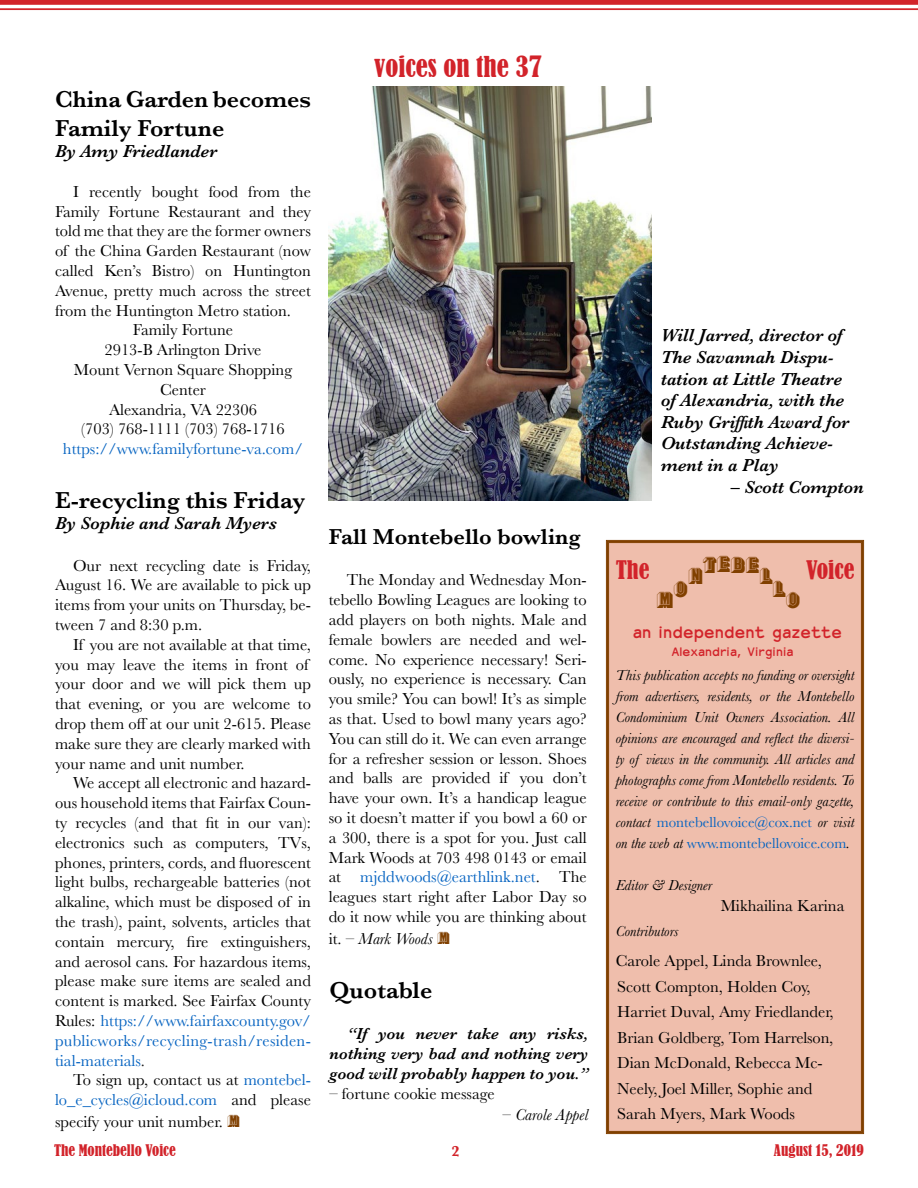
<style>
.page{position:relative;width:918px;height:1188px;background:#fff}
.page>*{position:absolute;margin:0;border:0;box-sizing:border-box;transform-origin:0 0}
.t1{font:condensed 27px "Bernard";color:#d2232a}
.t2{font:600 24px/28.8px "Baskerville";color:#000}
.t3{font:24px "Buxom D";color:#804000}
.t4{font:condensed 24px "Bernard";color:#d2232a}
.t5{font:600 22.5px "Baskerville";color:#000}
.t6{font:italic 600 18px/21.6px "Baskerville";color:#000}
.t7{font:18px "Abolon";color:#d2232a}
.t8{font:16.5px/19.8px "Baskerville";color:#000;text-align:justify}
.t9{font:16.5px/19.8px "Baskerville";color:#0563c1;text-align:right}
.t10{font:italic 600 16.5px/19.8px "Baskerville";color:#000;text-align:justify}
.t11{font:italic 16.5px "Baskerville";color:#000}
.t12{font:italic 15px/21px "Baskerville";color:#000;text-align:justify}
.t13{font:condensed 15px "Bernard";color:#d2232a}
.t14{font:700 15px "Baskerville";color:#d2232a}
.t15{font:13.5px "Abolon";color:#d2232a}
.s1{color:#0563c1}
.s2{color:#191919}
.s3{color:#000}
.s4{font-family:"Buxom D";font-size:18px;color:#804000}
.s5{font-style:normal}
.s6{font-family:"Buxom D";font-style:normal;font-size:18px;color:#804000}
.s7{font-style:normal;color:#0563c1}
</style>
<div class="page">
<div style="left:0;top:0;width:918px;height:5px;background:#d2232a"></div>
<hr style="left:0;top:8px;width:918px;height:2px;background:#d2232a">
<div style="left:606px;top:540px;width:258px;height:594px;background:#efbeac"></div>
<div style="left:608px;top:542px;width:254px;height:590px;border:1px solid #804000"></div>
<img style="left:329px;top:86px;width:322px;height:415px">
<h2 class="t2" style="left:55px;top:84px;width:257px">China Garden becomes<br>Family Fortune</h2>
<p class="t6" style="left:55px;top:141px;width:164px">By Amy Friedlander</p>
<p class="t8" style="left:73px;top:182px;width:239px">I recently bought food from the</p>
<p class="t8" style="left:55px;top:202px;width:257px">Family Fortune Restaurant and they</p>
<p class="t8" style="left:55px;top:221px;width:257px">told me that they are the former owners</p>
<p class="t8" style="left:55px;top:241px;width:257px">of the China Garden Restaurant (now</p>
<p class="t8" style="left:55px;top:261px;width:257px">called Ken’s Bistro) on Huntington</p>
<p class="t8" style="left:55px;top:281px;width:257px">Avenue, pretty much across the street</p>
<p class="t8" style="left:55px;top:301px;width:238px">from the Huntington Metro station.</p>
<p class="t8" style="left:133px;top:320px;width:102px">Family Fortune</p>
<p class="t8" style="left:105px;top:340px;width:158px">2913-B Arlington Drive</p>
<p class="t8" style="left:74px;top:360px;width:220px">Mount Vernon Square Shopping</p>
<p class="t8" style="left:160px;top:380px;width:47px">Center</p>
<p class="t8" style="left:109px;top:400px;width:149px">Alexandria, VA 22306</p>
<p class="t8" style="left:81px;top:419px;width:205px">(703) 768-1111 (703) 768-1716</p>
<p class="t9" style="left:63px;top:439px;width:242px">https://www.familyfortune-va.com/</p>
<h2 class="t2" style="left:55px;top:485px;width:252px">E-recycling this Friday</h2>
<p class="t6" style="left:55px;top:513px;width:223px">By Sophie and Sarah Myers</p>
<p class="t8" style="left:55px;top:556px;width:257px;text-indent:18px">Our next recycling date is Friday, August 16. We are available to pick up items from your units on Thursday, be&shy;tween 7 and 8:30 p.m.</p>
<p class="t8" style="left:55px;top:635px;width:257px;text-align:left;text-indent:18px">If you are not available at that time, you may leave the items in front of your door and we will pick them up that evening, or you are welcome to drop them off at our unit 2-615. Please make sure they are clearly marked with your name and unit number.</p>
<p class="t8" style="left:55px;top:773px;width:257px;text-indent:18px">We accept all electronic and hazard&shy;ous household items that Fairfax Coun&shy;ty recycles (and that fit in our van): electronics such as computers, TVs, phones, printers, cords, and fluorescent light bulbs, rechargeable batteries (not alkaline, which must be disposed of in the trash), paint, solvents, articles that contain mercury, fire extinguishers, and aerosol cans. For hazardous items, please make sure items are sealed and content is marked. See Fairfax County Rules: <span class="s1">https://www.fairfaxcounty.gov/ publicworks/recycling-trash/residen&shy;tial-materials</span><span class="s2">.</span></p>
<p class="t9" style="left:55px;top:1070px;width:257px"><span class="s3">To sign up, contact us at</span> montebel&shy;lo_e_cycles@icloud.com <span class="s3">and please</span></p>
<p class="t8" style="left:55px;top:1112px;width:186px">specify your unit number. <span class="s4">M</span></p>
<h1 class="t1" style="left:374px;top:51px;width:169px">voices on the 37</h1>
<h3 class="t5" style="left:329px;top:521px;width:253px">Fall Montebello bowling</h3>
<p class="t8" style="left:329px;top:570px;width:260px;text-indent:18px">The Monday and Wednesday Mon&shy;tebello Bowling Leagues are looking to add players on both nights. Male and female bowlers are needed and wel&shy;come. No experience necessary! Seri&shy;ously, no experience is necessary. Can you smile? You can bowl! It’s as simple as that. Used to bowl many years ago?<br>You can still do it. We can even arrange for a refresher session or lesson. Shoes and balls are provided if you don’t have your own. It’s a handicap league so it doesn’t matter if you bowl a 60 or a 300, there is a spot for you. Just call Mark Woods at 703 498 0143 or email at <span class="s1">mjddwoods@earthlink.net</span>. The leagues start right after Labor Day so do it now while you are thinking about</p>
<p class="t11" style="left:329px;top:927px;width:123px"><span class="s5">it.</span> – Mark Woods <span class="s6">M</span></p>
<h2 class="t2" style="left:330px;top:976px;width:104px">Quotable</h2>
<p class="t10" style="left:330px;top:1024px;width:260px;text-indent:18px">“If you never take any risks, nothing very bad and nothing very good will probably happen to you.”</p>
<p class="t8" style="left:330px;top:1084px;width:167px">– fortune cookie message</p>
<p class="t11" style="left:503px;top:1104px;width:87px">– Carole Appel</p>
<p class="t6" style="left:661px;top:325px;width:190px">Will Jarred, director of<br>The Savannah Dispu&shy;tation at Little Theatre of Alexandria, with the<br>Ruby Griffith Award for<br>Outstanding Achieve&shy;ment in a Play</p>
<p class="t6" style="left:731px;top:476px;width:135px">– Scott Compton</p>
<h2 class="t4" style="left:616px;top:556px;width:35px">The</h2>
<h2 class="t3" style="left:688px;top:553px;width:86px">NTEBEL</h2>
<h2 class="t4" style="left:806px;top:556px;width:50px">Voice</h2>
<h2 class="t3" style="left:657px;top:582px;width:33px">MO</h2>
<h2 class="t3" style="left:773px;top:582px;width:29px">LO</h2>
<p class="t7" style="left:633px;top:622px;width:211px">an independent gazette</p>
<p class="t15" style="left:671px;top:644px;width:124px">Alexandria, Virginia</p>
<p class="t12" style="left:616px;top:665px;width:240px">This publication accepts no funding or oversight from advertisers, residents, or the Montebello Condominium Unit Owners Association. All opinions are encouraged and reflect the diversi&shy;ty of views in the community. All articles and photographs come from Montebello residents. To receive or contribute to this email-only gazette, contact <span class="s7">montebellovoice@cox.net</span> or visit on the web at <span class="s7">www.montebellovoice.com</span>.</p>
<p class="t12" style="left:616px;top:875px;width:98px">Editor &amp; Designer</p>
<p class="t8" style="left:721px;top:896px;width:125px">Mikhailina Karina</p>
<p class="t12" style="left:616px;top:921px;width:64px">Contributors</p>
<p class="t8" style="left:616px;top:949px;width:220px;line-height:25.5px;text-align:left">Carole Appel, Linda Brownlee,<br>Scott Compton, Holden Coy,<br>Harriet Duval, Amy Friedlander,<br>Brian Goldberg, Tom Harrelson,<br>Dian McDonald, Rebecca Mc-<br>Neely, Joel Miller, Sophie and<br>Sarah Myers, Mark Woods</p>
<p class="t13" style="left:54px;top:1141px;width:123px">The Montebello Voice</p>
<p class="t14" style="left:452px;top:1140px;width:10px">2</p>
<p class="t13" style="left:774px;top:1141px;width:92px">August 15, 2019</p>
</div>
